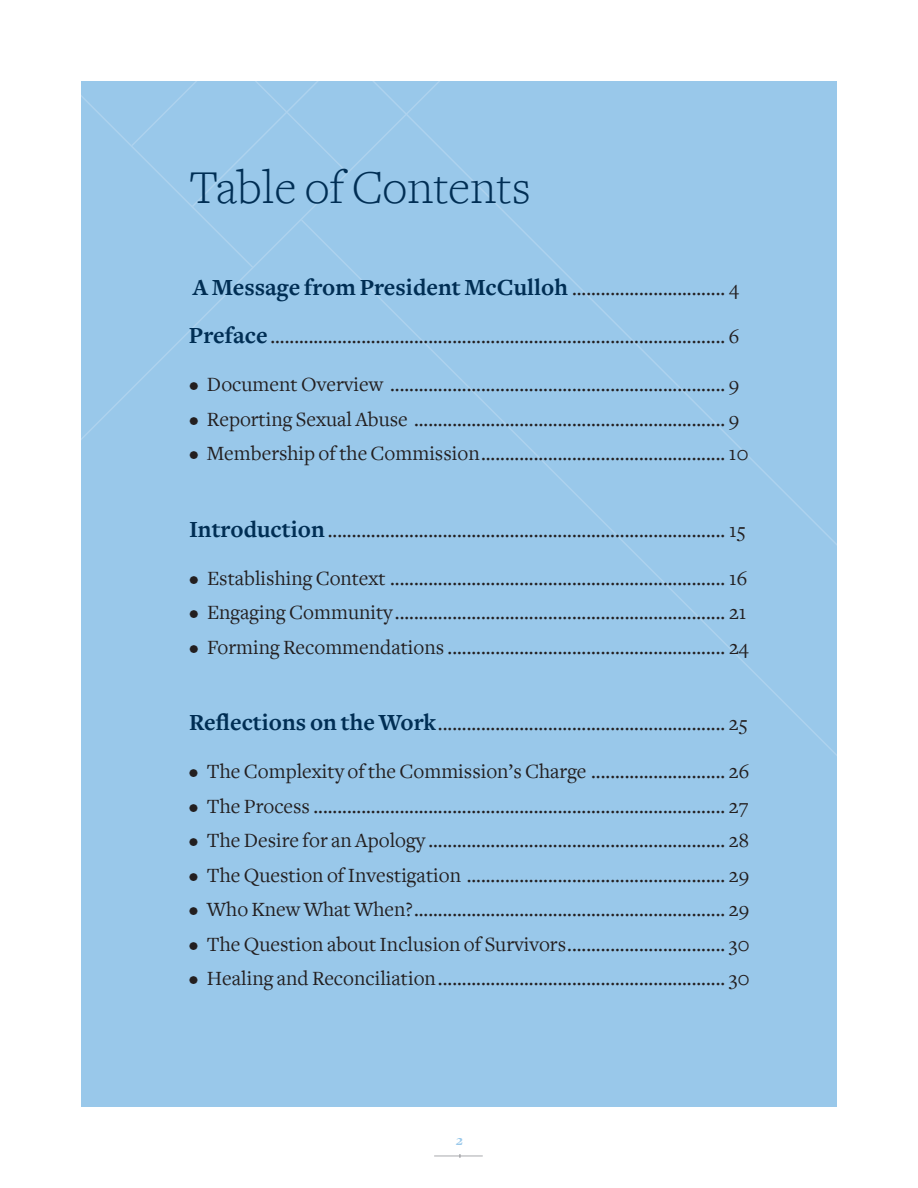
<style>
.page{position:relative;width:918px;height:1188px;background:#fff}
.page>*{position:absolute;margin:0;border:0;box-sizing:border-box;transform-origin:0 0}
.t1{font:300 48.9px "Freight Text";color:#002e54}
.t2{font:21px "Freight Text";color:#231f20}
.t3{font:italic 700 15px "Freight Text";color:#99c8ea}
.s1{font-weight:700;font-size:24px;color:#002e54}
</style>
<div class="page">
<div style="left:81px;top:81px;width:756px;height:1026px;background:#99c8ea"></div>
<svg style="left:81px;top:209px;width:756px;height:358px"></svg>
<svg style="left:81px;top:81px;width:420px;height:189px"></svg>
<svg style="left:434px;top:1154px;width:49px;height:4px"></svg>
<h1 class="t1" style="left:189px;top:159px;width:343px">Table of Contents</h1>
<p class="t2" style="left:193px;top:277px;width:547px"><span class="s1">A Message from President McCulloh</span> ................................ 4</p>
<p class="t2" style="left:189px;top:325px;width:552px"><span class="s1">Preface</span>............................................................................................... 6</p>
<p class="t2" style="left:189px;top:373px;width:552px">• Document Overview ...................................................................... 9</p>
<p class="t2" style="left:189px;top:408px;width:552px">• Reporting Sexual Abuse ................................................................. 9</p>
<p class="t2" style="left:189px;top:442px;width:561px">• Membership of the Commission................................................... 10</p>
<p class="t2" style="left:189px;top:519px;width:558px"><span class="s1">Introduction</span>................................................................................... 15</p>
<p class="t2" style="left:189px;top:567px;width:560px">• Establishing Context ...................................................................... 16</p>
<p class="t2" style="left:189px;top:601px;width:559px">• Engaging Community..................................................................... 21</p>
<p class="t2" style="left:189px;top:636px;width:561px">• Forming Recommendations .......................................................... 24</p>
<p class="t2" style="left:189px;top:712px;width:560px"><span class="s1">Reflections on the Work</span>............................................................ 25</p>
<p class="t2" style="left:189px;top:760px;width:562px">• The Complexity of the Commission’s Charge ............................ 26</p>
<p class="t2" style="left:189px;top:795px;width:561px">• The Process ...................................................................................... 27</p>
<p class="t2" style="left:189px;top:829px;width:562px">• The Desire for an Apology .............................................................. 28</p>
<p class="t2" style="left:189px;top:864px;width:562px">• The Question of Investigation ...................................................... 29</p>
<p class="t2" style="left:189px;top:898px;width:562px">• Who Knew What When?................................................................. 29</p>
<p class="t2" style="left:189px;top:933px;width:562px">• The Question about Inclusion of Survivors................................. 30</p>
<p class="t2" style="left:189px;top:967px;width:562px">• Healing and Reconciliation............................................................ 30</p>
<p class="t3" style="left:456px;top:1132px;width:9px">2</p>
</div>
